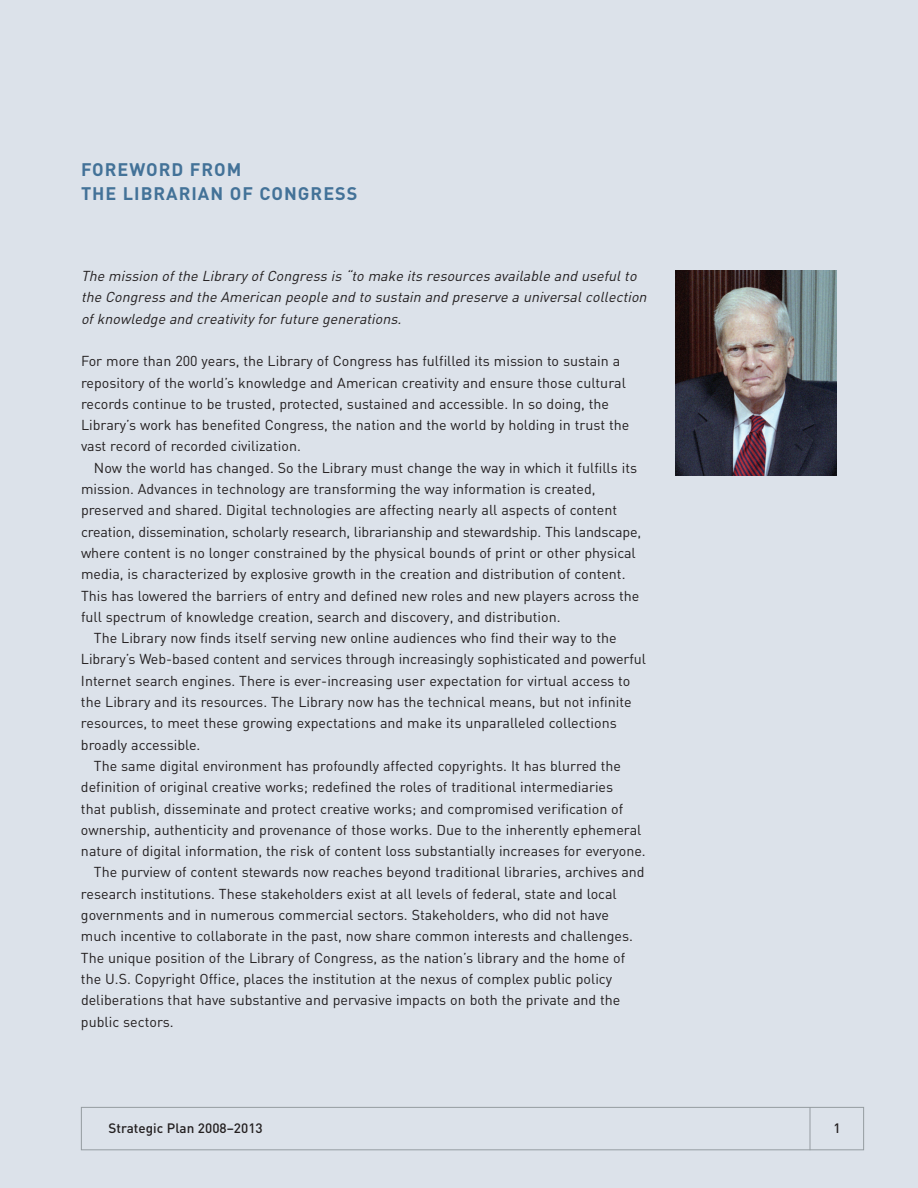
<style>
.page{position:relative;width:918px;height:1188px;background:#dce2ea}
.page>*{position:absolute;margin:0;border:0;box-sizing:border-box;transform-origin:0 0}
.t1{font:700 18px/24px "DIN";letter-spacing:.055em;color:#437298}
.t2{font:14.25px/21.3px "DIN";color:#231f20}
.t3{font:italic 14.25px/21.3px "DIN";color:#231f20}
.t4{font:500 13.5px "DIN";color:#231f20}
</style>
<div class="page">
<div style="left:81px;top:1107px;width:783px;height:43px;border:1px solid #959ca1"></div>
<hr style="left:810px;top:1107px;width:1px;height:43px;background:#959ca1">
<img style="left:675px;top:270px;width:162px;height:205px">
<p class="t1" style="left:81px;top:158px;width:278px">FOREWORD FROM<br>THE LIBRARIAN OF CONGRESS</p>
<p class="t3" style="left:81px;top:265px;width:570px">The mission of the Library of Congress is “to make its resources available and useful to the Congress and the American people and to sustain and preserve a universal collection of knowledge and creativity for future generations.</p>
<p class="t2" style="left:81px;top:351px;width:550px">For more than 200 years, the Library of Congress has fulfilled its mission to sustain a repository of the world’s knowledge and American creativity and ensure those cultural records continue to be trusted, protected, sustained and accessible. In so doing, the Library’s work has benefited Congress, the nation and the world by holding in trust the vast record of recorded civilization.</p>
<p class="t2" style="left:94px;top:457px;width:545px">Now the world has changed. So the Library must change the way in which it fulfills its</p>
<p class="t2" style="left:81px;top:478px;width:516px">mission. Advances in technology are transforming the way information is created,</p>
<p class="t2" style="left:81px;top:500px;width:538px">preserved and shared. Digital technologies are affecting nearly all aspects of content</p>
<p class="t2" style="left:81px;top:521px;width:562px">creation, dissemination, scholarly research, librarianship and stewardship. This landscape,</p>
<p class="t2" style="left:81px;top:542px;width:556px">where content is no longer constrained by the physical bounds of print or other physical</p>
<p class="t2" style="left:81px;top:564px;width:546px">media, is characterized by explosive growth in the creation and distribution of content.</p>
<p class="t2" style="left:81px;top:585px;width:560px">This has lowered the barriers of entry and defined new roles and new players across the</p>
<p class="t2" style="left:81px;top:606px;width:481px">full spectrum of knowledge creation, search and discovery, and distribution.</p>
<p class="t2" style="left:94px;top:628px;width:524px">The Library now finds itself serving new online audiences who find their way to the</p>
<p class="t2" style="left:81px;top:649px;width:567px">Library’s Web-based content and services through increasingly sophisticated and powerful</p>
<p class="t2" style="left:81px;top:670px;width:551px">Internet search engines. There is ever-increasing user expectation for virtual access to</p>
<p class="t2" style="left:81px;top:691px;width:552px">the Library and its resources. The Library now has the technical means, but not infinite</p>
<p class="t2" style="left:81px;top:713px;width:537px">resources, to meet these growing expectations and make its unparalleled collections</p>
<p class="t2" style="left:81px;top:734px;width:121px">broadly accessible.</p>
<p class="t2" style="left:94px;top:755px;width:529px">The same digital environment has profoundly affected copyrights. It has blurred the</p>
<p class="t2" style="left:81px;top:777px;width:534px">definition of original creative works; redefined the roles of traditional intermediaries</p>
<p class="t2" style="left:81px;top:798px;width:544px">that publish, disseminate and protect creative works; and compromised verification of</p>
<p class="t2" style="left:81px;top:819px;width:562px">ownership, authenticity and provenance of those works. Due to the inherently ephemeral</p>
<p class="t2" style="left:81px;top:841px;width:566px">nature of digital information, the risk of content loss substantially increases for everyone.</p>
<p class="t2" style="left:94px;top:862px;width:552px">The purview of content stewards now reaches beyond traditional libraries, archives and</p>
<p class="t2" style="left:81px;top:883px;width:537px">research institutions. These stakeholders exist at all levels of federal, state and local</p>
<p class="t2" style="left:81px;top:904px;width:530px">governments and in numerous commercial sectors. Stakeholders, who did not have</p>
<p class="t2" style="left:81px;top:926px;width:553px">much incentive to collaborate in the past, now share common interests and challenges.</p>
<p class="t2" style="left:81px;top:947px;width:546px">The unique position of the Library of Congress, as the nation’s library and the home of</p>
<p class="t2" style="left:81px;top:968px;width:533px">the U.S. Copyright Office, places the institution at the nexus of complex public policy</p>
<p class="t2" style="left:81px;top:990px;width:541px">deliberations that have substantive and pervasive impacts on both the private and the</p>
<p class="t2" style="left:81px;top:1011px;width:94px">public sectors.</p>
<p class="t4" style="left:108px;top:1120px;width:156px">Strategic Plan 2008–2013</p>
<p class="t4" style="left:833px;top:1120px;width:9px">1</p>
</div>
